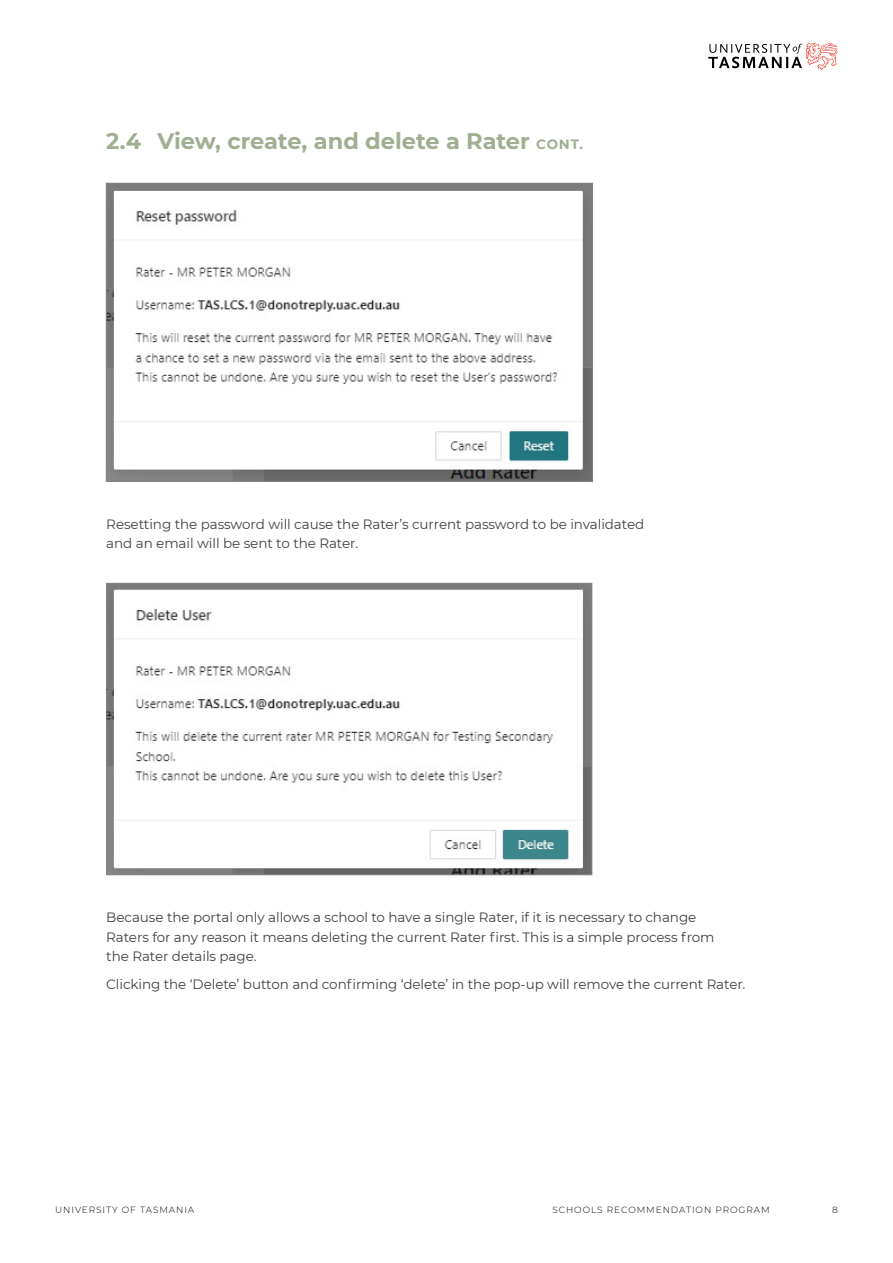
<style>
.page{position:relative;width:893px;height:1263px;background:#fff}
.page>*{position:absolute;margin:0;border:0;box-sizing:border-box;transform-origin:0 0}
.UTAS_Heading_2{font:700 22.5px "Montserrat";color:#a0ae91}
.Body_Copy_9pt{font:13.5px/19.5px "Montserrat";letter-spacing:-.005em;color:#414042}
.t1{font:300 9px "Montserrat";letter-spacing:.1em;color:#000}
.s1{font-size:13.5px}
</style>
<div class="page">
<svg style="left:708px;top:43px;width:130px;height:27px"></svg>
<img style="left:108px;top:185px;width:483px;height:295px">
<div style="left:106px;top:183px;width:487px;height:299px;border:1px solid #808285"></div>
<img style="left:109px;top:585px;width:481px;height:288px">
<div style="left:107px;top:583px;width:485px;height:292px;border:1px solid #808285"></div>
<p class="UTAS_Heading_2" style="left:106px;top:125px;width:478px">2.4 View, create, and delete a Rater <span class="s1">CONT.</span></p>
<p class="Body_Copy_9pt" style="left:106px;top:514px;width:539px">Resetting the password will cause the Rater’s current password to be invalidated and an email will be sent to the Rater.</p>
<p class="Body_Copy_9pt" style="left:106px;top:907px;width:610px">Because the portal only allows a school to have a single Rater, if it is necessary to change<br>Raters for any reason it means deleting the current Rater first. This is a simple process from the Rater details page.</p>
<p class="Body_Copy_9pt" style="left:106px;top:974px;width:641px">Clicking the ‘Delete’ button and confirming ‘delete’ in the pop-up will remove the current Rater.</p>
<p class="t1" style="left:55px;top:1204px;width:140px">UNIVERSITY OF TASMANIA</p>
<p class="t1" style="left:552px;top:1204px;width:219px">SCHOOLS RECOMMENDATION PROGRAM</p>
<p class="t1" style="left:832px;top:1204px;width:7px">8</p>
</div>
